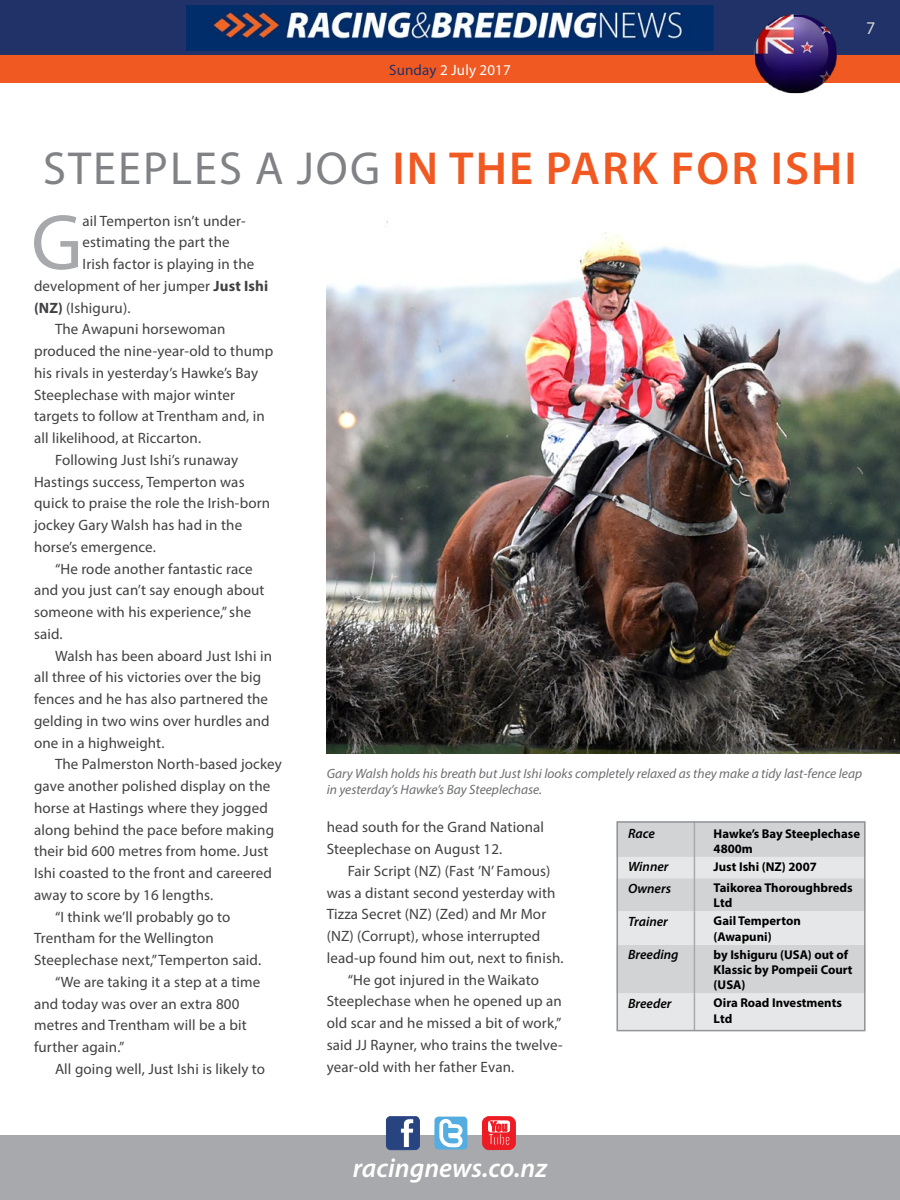
<style>
.page{position:relative;width:900px;height:1200px;background:#fff}
.page>*{position:absolute;margin:0;border:0;box-sizing:border-box;transform-origin:0 0}
.t1{font:79.5px "Myriad Pro";color:#a7a9ac}
.t2{font:600 46.5px "Myriad Pro";letter-spacing:.045em;color:#f15922}
.t3{font:italic 600 27px "Myriad Pro";color:#fff}
.t4{font:18px "Myriad Pro";color:#d1d4d4}
.t5{font:15px/21.8px "Myriad Pro";letter-spacing:.01em;color:#414042}
.t6{font:15px "Myriad Pro";letter-spacing:.01em;color:#fff}
.t7{font:italic 13.5px/16.2px "Myriad Pro";color:#6d6e71}
.t8{font:italic 600 13.5px "Myriad Pro";color:#000}
.t9{font:700 12.75px/15.3px "Myriad Pro";color:#000}
.s1{color:#203267}
.s2{font-weight:400;color:#808285}
.s3{font-weight:700}
</style>
<div class="page">
<div style="left:0;top:1136px;width:900px;height:64px;background:#a7a9ac"></div>
<svg style="left:386px;top:1117px;width:34px;height:33px"></svg>
<svg style="left:434px;top:1117px;width:33px;height:33px"></svg>
<svg style="left:482px;top:1116px;width:34px;height:34px"></svg>
<div style="left:0;top:0;width:900px;height:64px;background:#203267"></div>
<img style="left:187px;top:5px;width:526px;height:46px">
<div style="left:0;top:56px;width:900px;height:27px;background:#f15922"></div>
<img style="left:327px;top:220px;width:573px;height:534px">
<img style="left:752px;top:14px;width:88px;height:80px">
<svg style="left:620px;top:824px;width:243px;height:204px;background:#dadbdc"></svg>
<hr style="left:694px;top:878px;width:1px;height:34px;background:#a7a9ac">
<hr style="left:694px;top:912px;width:1px;height:33px;background:#a7a9ac">
<hr style="left:694px;top:945px;width:1px;height:49px;background:#a7a9ac">
<hr style="left:694px;top:994px;width:1px;height:36px;background:#a7a9ac">
<div style="left:617px;top:821px;width:249px;height:210px;border:2px solid #939598"></div>
<p class="t6" style="left:389px;top:61px;width:123px"><span class="s1">Sunday</span> 2 July 2017</p>
<p class="t4" style="left:866px;top:17px;width:11px">7</p>
<h2 class="t2" style="left:43px;top:139px;width:815px"><span class="s2">STEEPLES A JOG</span> IN THE PARK FOR ISHI</h2>
<h1 class="t1" style="left:31px;top:194px;width:53px">G</h1>
<p class="t5" style="left:83px;top:210px;width:165px">ail Temperton isn’t under-</p>
<p class="t5" style="left:83px;top:231px;width:149px">estimating the part the</p>
<p class="t5" style="left:83px;top:253px;width:173px">Irish factor is playing in the</p>
<p class="t5" style="left:34px;top:275px;width:236px">development of her jumper <span class="s3">Just Ishi</span></p>
<p class="t5" style="left:34px;top:297px;width:98px"><span class="s3">(NZ)</span> (Ishiguru).</p>
<p class="t5" style="left:55px;top:318px;width:172px">The Awapuni horsewoman</p>
<p class="t5" style="left:34px;top:340px;width:241px">produced the nine-year-old to thump</p>
<p class="t5" style="left:34px;top:362px;width:226px">his rivals in yesterday’s Hawke’s Bay</p>
<p class="t5" style="left:34px;top:384px;width:202px">Steeplechase with major winter</p>
<p class="t5" style="left:34px;top:405px;width:232px">targets to follow at Trentham and, in</p>
<p class="t5" style="left:34px;top:427px;width:169px">all likelihood, at Riccarton.</p>
<p class="t5" style="left:55px;top:449px;width:185px">Following Just Ishi’s runaway</p>
<p class="t5" style="left:34px;top:471px;width:212px">Hastings success, Temperton was</p>
<p class="t5" style="left:34px;top:492px;width:238px">quick to praise the role the Irish-born</p>
<p class="t5" style="left:34px;top:514px;width:210px">jockey Gary Walsh has had in the</p>
<p class="t5" style="left:34px;top:536px;width:123px">horse’s emergence.</p>
<p class="t5" style="left:55px;top:558px;width:199px">“He rode another fantastic race</p>
<p class="t5" style="left:34px;top:579px;width:232px">and you just can’t say enough about</p>
<p class="t5" style="left:34px;top:601px;width:219px">someone with his experience,” she</p>
<p class="t5" style="left:34px;top:623px;width:30px">said.</p>
<p class="t5" style="left:55px;top:645px;width:219px">Walsh has been aboard Just Ishi in</p>
<p class="t5" style="left:34px;top:666px;width:229px">all three of his victories over the big</p>
<p class="t5" style="left:34px;top:688px;width:236px">fences and he has also partnered the</p>
<p class="t5" style="left:34px;top:710px;width:237px">gelding in two wins over hurdles and</p>
<p class="t5" style="left:34px;top:732px;width:132px">one in a highweight.</p>
<p class="t5" style="left:55px;top:753px;width:229px">The Palmerston North-based jockey</p>
<p class="t5" style="left:34px;top:775px;width:238px">gave another polished display on the</p>
<p class="t5" style="left:34px;top:797px;width:235px">horse at Hastings where they jogged</p>
<p class="t5" style="left:34px;top:819px;width:242px">along behind the pace before making</p>
<p class="t5" style="left:34px;top:840px;width:236px">their bid 600 metres from home. Just</p>
<p class="t5" style="left:34px;top:862px;width:239px">Ishi coasted to the front and careered</p>
<p class="t5" style="left:34px;top:884px;width:181px">away to score by 16 lengths.</p>
<p class="t5" style="left:55px;top:906px;width:177px">“I think we’ll probably go to</p>
<p class="t5" style="left:34px;top:927px;width:181px">Trentham for the Wellington</p>
<p class="t5" style="left:34px;top:949px;width:229px">Steeplechase next,” Temperton said.</p>
<p class="t5" style="left:55px;top:971px;width:207px">“We are taking it a step at a time</p>
<p class="t5" style="left:34px;top:993px;width:207px">and today was over an extra 800</p>
<p class="t5" style="left:34px;top:1014px;width:214px">metres and Trentham will be a bit</p>
<p class="t5" style="left:34px;top:1036px;width:92px">further again.”</p>
<p class="t5" style="left:55px;top:1058px;width:212px">All going well, Just Ishi is likely to</p>
<p class="t7" style="left:327px;top:765px;width:537px">Gary Walsh holds his breath but Just Ishi looks completely relaxed as they make a tidy last-fence leap in yesterday’s Hawke’s Bay Steeplechase.</p>
<p class="t5" style="left:327px;top:816px;width:219px">head south for the Grand National<br>Steeplechase on August 12.</p>
<p class="t5" style="left:348px;top:860px;width:204px">Fair Script (NZ) (Fast ’N’ Famous)</p>
<p class="t5" style="left:327px;top:882px;width:230px">was a distant second yesterday with</p>
<p class="t5" style="left:327px;top:903px;width:221px">Tizza Secret (NZ) (Zed) and Mr Mor</p>
<p class="t5" style="left:327px;top:925px;width:215px">(NZ) (Corrupt), whose interrupted</p>
<p class="t5" style="left:327px;top:947px;width:239px">lead-up found him out, next to finish.</p>
<p class="t5" style="left:348px;top:969px;width:193px">“He got injured in the Waikato</p>
<p class="t5" style="left:327px;top:990px;width:237px">Steeplechase when he opened up an</p>
<p class="t5" style="left:327px;top:1012px;width:236px">old scar and he missed a bit of work,”</p>
<p class="t5" style="left:327px;top:1034px;width:238px">said JJ Rayner, who trains the twelve-</p>
<p class="t5" style="left:327px;top:1056px;width:189px">year-old with her father Evan.</p>
<p class="t8" style="left:628px;top:825px;width:28px">Race</p>
<p class="t9" style="left:714px;top:825px;width:148px">Hawke’s Bay Steeplechase<br>4800m</p>
<p class="t8" style="left:628px;top:858px;width:42px">Winner</p>
<p class="t9" style="left:714px;top:858px;width:105px">Just Ishi (NZ) 2007</p>
<p class="t8" style="left:628px;top:879px;width:45px">Owners</p>
<p class="t9" style="left:714px;top:880px;width:141px">Taikorea Thoroughbreds<br>Ltd</p>
<p class="t8" style="left:628px;top:913px;width:41px">Trainer</p>
<p class="t9" style="left:714px;top:913px;width:89px">Gail Temperton (Awapuni)</p>
<p class="t8" style="left:628px;top:946px;width:52px">Breeding</p>
<p class="t9" style="left:714px;top:946px;width:141px">by Ishiguru (USA) out of<br>Klassic by Pompeii Court (USA)</p>
<p class="t8" style="left:628px;top:995px;width:45px">Breeder</p>
<p class="t9" style="left:714px;top:995px;width:130px">Oira Road Investments<br>Ltd</p>
<h3 class="t3" style="left:353px;top:1150px;width:196px">racingnews.co.nz</h3>
</div>
